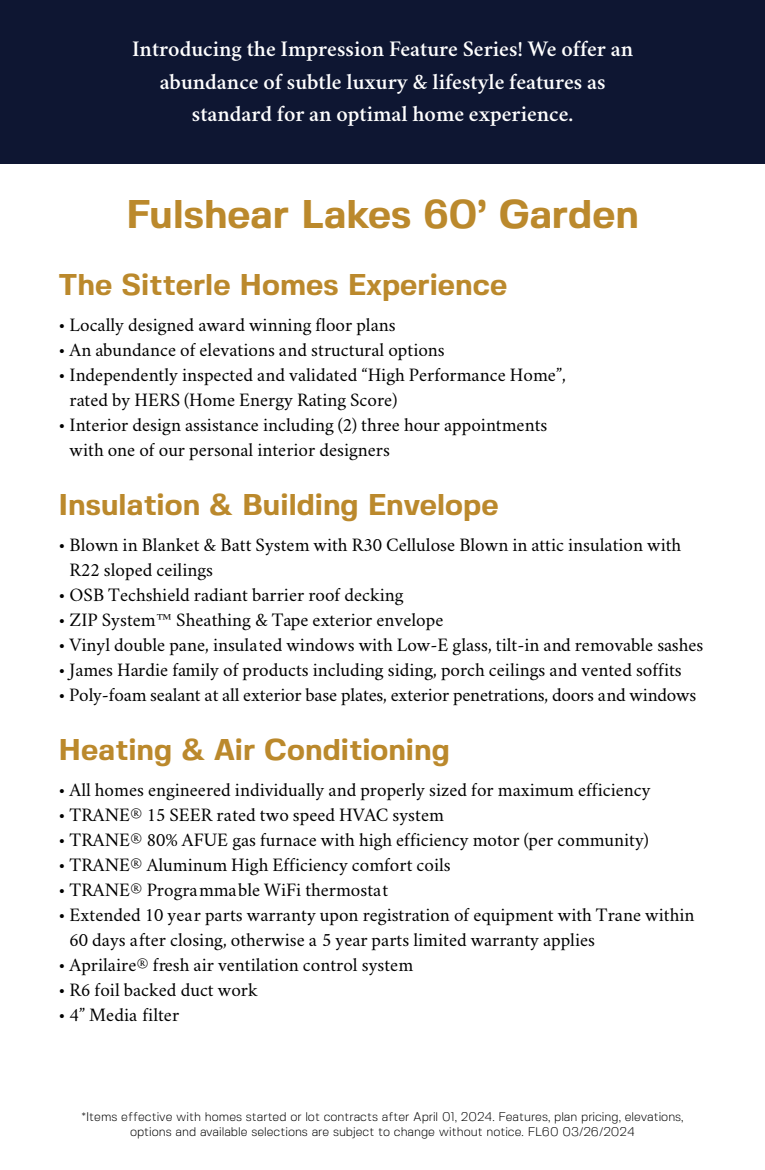
<style>
.page{position:relative;width:765px;height:1170px;background:#fff}
.page>*{position:absolute;margin:0;border:0;box-sizing:border-box;transform-origin:0 0}
.t1{font:700 40px "Fivo Sans";color:#bb892c}
.t2{font:700 30px "Fivo Sans";color:#bb892c}
.t3{font:600 22.5px/32.5px "Crimson";color:#fff;text-align:center}
.t4{font:18.75px/25px "Crimson";color:#000}
.t5{font:300 12.5px/15px "Fivo Sans";color:#000;text-align:center}
</style>
<div class="page">
<div style="left:0;top:0;width:765px;height:164px;background:#0e1632"></div>
<p class="t3" style="left:132px;top:31px;width:503px">Introducing the Impression Feature Series! We offer an abundance of subtle luxury &amp; lifestyle features as standard for an optimal home experience.</p>
<h1 class="t1" style="left:126px;top:189px;width:514px">Fulshear Lakes 60’ Garden</h1>
<h2 class="t2" style="left:58px;top:266px;width:450px">The Sitterle Homes Experience</h2>
<p class="t4" style="left:58px;top:311px;width:339px">• Locally designed award winning floor plans</p>
<p class="t4" style="left:58px;top:336px;width:388px">• An abundance of elevations and structural options</p>
<p class="t4" style="left:70px;top:361px;width:498px;text-indent:-11px">• Independently inspected and validated “High Performance Home”, rated by HERS (Home Energy Rating Score)</p>
<p class="t4" style="left:70px;top:411px;width:479px;text-indent:-11px">• Interior design assistance including (2) three hour appointments with one of our personal interior designers</p>
<h2 class="t2" style="left:58px;top:486px;width:442px">Insulation &amp; Building Envelope</h2>
<p class="t4" style="left:70px;top:531px;width:613px;text-indent:-11px">• Blown in Blanket &amp; Batt System with R30 Cellulose Blown in attic insulation with<br>R22 sloped ceilings</p>
<p class="t4" style="left:58px;top:581px;width:347px">• OSB Techshield radiant barrier roof decking</p>
<p class="t4" style="left:58px;top:606px;width:386px">• ZIP System™ Sheathing &amp; Tape exterior envelope</p>
<p class="t4" style="left:58px;top:631px;width:647px">• Vinyl double pane, insulated windows with Low-E glass, tilt-in and removable sashes</p>
<p class="t4" style="left:58px;top:656px;width:625px">• James Hardie family of products including siding, porch ceilings and vented soffits</p>
<p class="t4" style="left:58px;top:681px;width:640px">• Poly-foam sealant at all exterior base plates, exterior penetrations, doors and windows</p>
<h2 class="t2" style="left:58px;top:731px;width:393px">Heating &amp; Air Conditioning</h2>
<p class="t4" style="left:58px;top:776px;width:594px">• All homes engineered individually and properly sized for maximum efficiency</p>
<p class="t4" style="left:58px;top:801px;width:387px">• TRANE® 15 SEER rated two speed HVAC system</p>
<p class="t4" style="left:58px;top:826px;width:592px">• TRANE® 80% AFUE gas furnace with high efficiency motor (per community)</p>
<p class="t4" style="left:58px;top:851px;width:394px">• TRANE® Aluminum High Efficiency comfort coils</p>
<p class="t4" style="left:58px;top:876px;width:331px">• TRANE® Programmable WiFi thermostat</p>
<p class="t4" style="left:70px;top:901px;width:626px;text-indent:-11px">• Extended 10 year parts warranty upon registration of equipment with Trane within<br>60 days after closing, otherwise a 5 year parts limited warranty applies</p>
<p class="t4" style="left:58px;top:951px;width:356px">• Aprilaire® fresh air ventilation control system</p>
<p class="t4" style="left:58px;top:976px;width:201px">• R6 foil backed duct work</p>
<p class="t4" style="left:58px;top:1001px;width:122px">• 4” Media filter</p>
<p class="t5" style="left:81px;top:1109px;width:604px">*Items effective with homes started or lot contracts after April 01, 2024. Features, plan pricing, elevations, options and available selections are subject to change without notice. FL60 03/26/2024</p>
</div>
